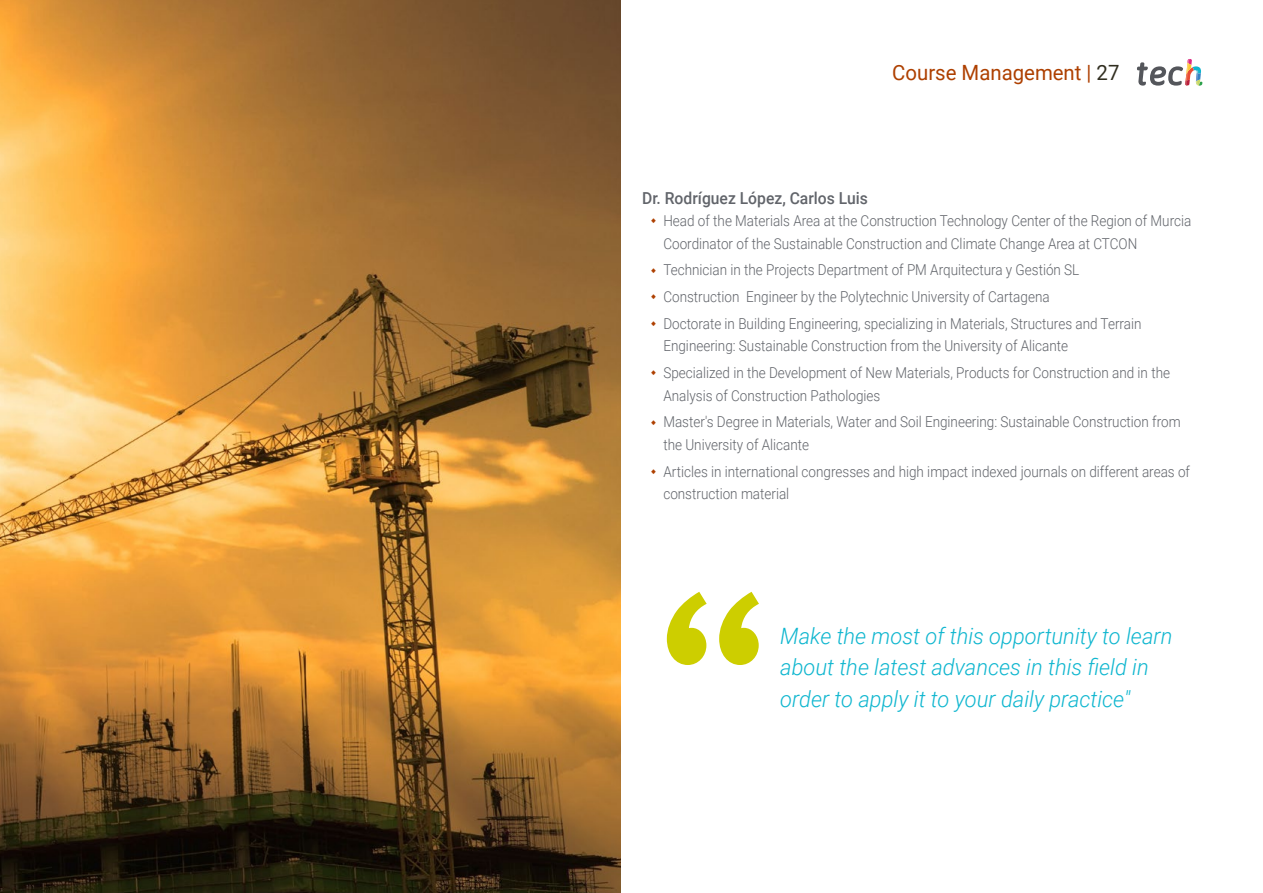
<style>
.page{position:relative;width:1263px;height:893px;background:#fff}
.page>*{position:absolute;margin:0;border:0;box-sizing:border-box;transform-origin:0 0}
.t1{font:italic 300 22.5px/31.5px "Roboto";color:#0fb6cf}
.t2{font:21px "Roboto";color:#ae4000}
.t3{font:500 16.5px "Roboto";color:#61646a;scale:.95 1}
.t4{font:300 15px/26.7px "Roboto";color:#61646a;scale:.9 1}
.s1{color:#312e20}
</style>
<div class="page">
<svg style="left:1137px;top:59px;width:65px;height:27px"></svg>
<img style="left:0;top:0;width:621px;height:893px">
<svg style="left:667px;top:592px;width:92px;height:73px"></svg>
<h2 class="t2" style="left:892px;top:57px;width:229px">Course Management | <span class="s1">27</span></h2>
<p class="t3" style="left:642px;top:186px;width:239px">Dr. Rodríguez López, Carlos Luis</p>
<p class="t4" style="left:663px;top:209px;width:588px;line-height:22.5px">Head of the Materials Area at the Construction Technology Center of the Region of Murcia<br>Coordinator of the Sustainable Construction and Climate Change Area at CTCON</p>
<p class="t4" style="left:663px;top:256px;width:533px">Technician in the Projects Department of PM Arquitectura y Gestión SL<br>Construction Engineer by the Polytechnic University of Cartagena<br>Doctorate in Building Engineering, specializing in Materials, Structures and Terrain</p>
<p class="t4" style="left:663px;top:332px;width:564px">Engineering: Sustainable Construction from the University of Alicante<br>Specialized in the Development of New Materials, Products for Construction and in the</p>
<p class="t4" style="left:663px;top:381px;width:576px">Analysis of Construction Pathologies<br>Master's Degree in Materials, Water and Soil Engineering: Sustainable Construction from</p>
<p class="t4" style="left:663px;top:431px;width:587px">the University of Alicante<br>Articles in international congresses and high impact indexed journals on different areas of</p>
<p class="t4" style="left:663px;top:480px;width:141px">construction material</p>
<h1 class="t1" style="left:780px;top:619px;width:394px">Make the most of this opportunity to learn about the latest advances in this field in order to apply it to your daily practice"</h1>
</div>
